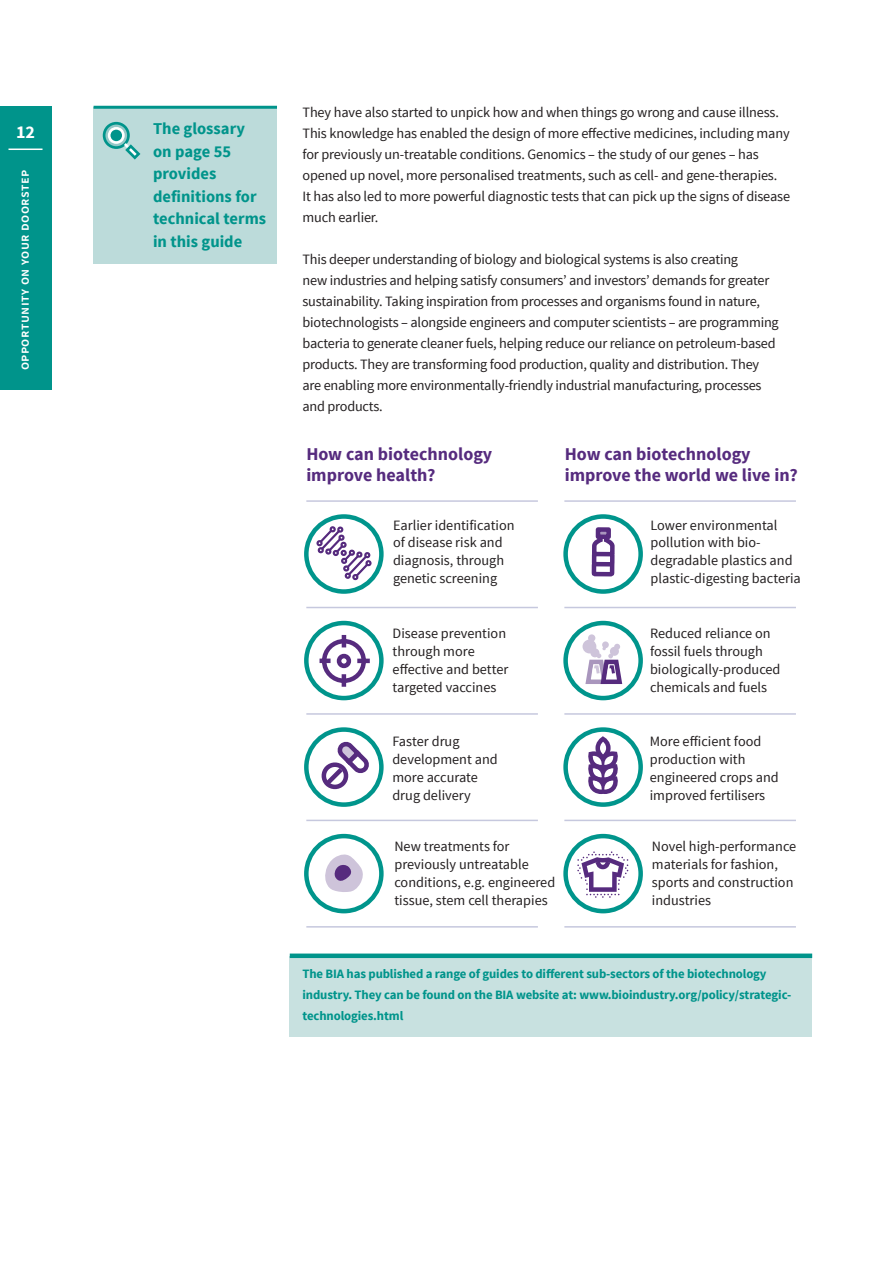
<style>
.page{position:relative;width:893px;height:1263px;background:#fff}
.page>*{position:absolute;margin:0;border:0;box-sizing:border-box;transform-origin:0 0}
.t1{font:700 18px/21px "Source Sans Pro";color:#562b7e}
.t2{font:700 18px "Source Sans Pro";color:#fff}
.Pull_quote{font:700 16.5px/22.5px "Source Sans Pro";color:#00948b}
.Body{font:14.25px/17.9px "Source Sans Pro";letter-spacing:-.01em;color:#231f20}
.t3{font:600 13.5px "Source Sans Pro";letter-spacing:.03em;color:#fff}
.Box_text{font:700 12.75px/21px "Source Sans Pro";letter-spacing:-.01em;color:#00948b}
</style>
<div class="page">
<div style="left:0;top:106px;width:51px;height:284px;background:#00948b"></div>
<div style="left:290px;top:956px;width:522px;height:80px;background:#c8e1e0"></div>
<div style="left:290px;top:953px;width:522px;height:5px;background:#00948b"></div>
<div style="left:94px;top:107px;width:183px;height:157px;background:#bcdbda"></div>
<hr style="left:94px;top:106px;width:183px;height:3px;background:#00948b">
<svg style="left:103px;top:122px;width:37px;height:38px"></svg>
<svg style="left:306px;top:836px;width:75px;height:75px"></svg>
<div style="left:304px;top:834px;width:80px;height:79px;border:4px solid #00958c;border-radius:50%"></div>
<svg style="left:324px;top:853px;width:40px;height:39px"></svg>
<svg style="left:566px;top:836px;width:75px;height:75px"></svg>
<div style="left:563px;top:834px;width:80px;height:79px;border:4px solid #00958c;border-radius:50%"></div>
<svg style="left:577px;top:851px;width:51px;height:47px"></svg>
<svg style="left:306px;top:623px;width:75px;height:75px"></svg>
<div style="left:304px;top:621px;width:80px;height:79px;border:4px solid #00958c;border-radius:50%"></div>
<svg style="left:324px;top:641px;width:40px;height:40px"></svg>
<div style="left:322px;top:639px;width:44px;height:44px;border:4px solid #562b7e;border-radius:50%"></div>
<div style="left:339px;top:656px;width:10px;height:10px;background:#fff;border-radius:50%"></div>
<div style="left:337px;top:654px;width:14px;height:14px;border:4px solid #562b7e;border-radius:50%"></div>
<hr style="left:342px;top:635px;width:4px;height:12px;background:#562b7e">
<div style="left:320px;top:658px;width:11px;height:5px;background:#562b7e"></div>
<svg style="left:342px;top:674px;width:4px;height:13px"></svg>
<svg style="left:357px;top:659px;width:13px;height:4px"></svg>
<svg style="left:566px;top:623px;width:75px;height:75px"></svg>
<div style="left:563px;top:621px;width:80px;height:79px;border:4px solid #00958c;border-radius:50%"></div>
<svg style="left:582px;top:634px;width:43px;height:53px"></svg>
<svg style="left:306px;top:516px;width:75px;height:75px"></svg>
<div style="left:304px;top:514px;width:80px;height:80px;border:4px solid #00958c;border-radius:50%"></div>
<svg style="left:566px;top:516px;width:75px;height:75px"></svg>
<div style="left:563px;top:514px;width:80px;height:80px;border:4px solid #00958c;border-radius:50%"></div>
<svg style="left:589px;top:534px;width:28px;height:45px"></svg>
<div style="left:598px;top:529px;width:11px;height:8px;background:#a996bd"></div>
<div style="left:596px;top:527px;width:15px;height:12px;border:4px solid #562b7e"></div>
<svg style="left:316px;top:525px;width:56px;height:56px"></svg>
<svg style="left:306px;top:729px;width:75px;height:76px"></svg>
<div style="left:304px;top:727px;width:80px;height:80px;border:4px solid #00958c;border-radius:50%"></div>
<svg style="left:566px;top:729px;width:75px;height:76px"></svg>
<div style="left:563px;top:727px;width:80px;height:80px;border:4px solid #00958c;border-radius:50%"></div>
<svg style="left:588px;top:736px;width:31px;height:58px"></svg>
<svg style="left:316px;top:737px;width:58px;height:57px"></svg>
<hr style="left:306px;top:500px;width:232px;height:2px;background:#c6c8de">
<hr style="left:306px;top:607px;width:232px;height:1px;background:#c6c8de">
<hr style="left:306px;top:713px;width:232px;height:2px;background:#c6c8de">
<hr style="left:306px;top:820px;width:232px;height:1px;background:#c6c8de">
<hr style="left:306px;top:926px;width:232px;height:1px;background:#c6c8de">
<hr style="left:564px;top:500px;width:232px;height:2px;background:#c6c8de">
<hr style="left:564px;top:607px;width:232px;height:1px;background:#c6c8de">
<hr style="left:564px;top:713px;width:232px;height:2px;background:#c6c8de">
<hr style="left:564px;top:820px;width:232px;height:1px;background:#c6c8de">
<hr style="left:564px;top:926px;width:232px;height:1px;background:#c6c8de">
<hr style="left:9px;top:149px;width:34px;height:1px;background:#fff">
<p class="t2" style="left:16px;top:120px;width:20px">12</p>
<p class="t3" style="left:16px;top:370px;width:202px;rotate:-90deg">opportunity on your doorstep</p>
<p class="Pull_quote" style="left:153px;top:118px;width:115px">The glossary on page 55 provides definitions for technical terms in this guide</p>
<p class="Body" style="left:302px;top:102px;width:489px;line-height:21px">They have also started to unpick how and when things go wrong and cause illness.<br>This knowledge has enabled the design of more effective medicines, including many for previously un-treatable conditions. Genomics – the study of our genes – has opened up novel, more personalised treatments, such as cell- and gene-therapies.<br>It has also led to more powerful diagnostic tests that can pick up the signs of disease much earlier.</p>
<p class="Body" style="left:302px;top:249px;width:478px;line-height:21px">This deeper understanding of biology and biological systems is also creating<br>new industries and helping satisfy consumers’ and investors’ demands for greater sustainability. Taking inspiration from processes and organisms found in nature, biotechnologists – alongside engineers and computer scientists – are programming bacteria to generate cleaner fuels, helping reduce our reliance on petroleum-based products. They are transforming food production, quality and distribution. They are enabling more environmentally-friendly industrial manufacturing, processes and products.</p>
<p class="t1" style="left:306px;top:444px;width:187px">How can biotechnology improve health?</p>
<p class="t1" style="left:565px;top:444px;width:234px">How can biotechnology improve the world we live in?</p>
<p class="Body" style="left:393px;top:516px;width:123px">Earlier identification of disease risk and diagnosis, through genetic screening</p>
<p class="Body" style="left:650px;top:516px;width:152px">Lower environmental pollution with bio&shy;degradable plastics and plastic-digesting bacteria</p>
<p class="Body" style="left:393px;top:625px;width:117px">Disease prevention through more effective and better targeted vaccines</p>
<p class="Body" style="left:650px;top:625px;width:132px">Reduced reliance on fossil fuels through biologically-produced chemicals and fuels</p>
<p class="Body" style="left:392px;top:732px;width:107px">Faster drug development and more accurate drug delivery</p>
<p class="Body" style="left:650px;top:732px;width:130px">More efficient food production with engineered crops and improved fertilisers</p>
<p class="Body" style="left:394px;top:838px;width:162px">New treatments for previously untreatable conditions, e.g. engineered tissue, stem cell therapies</p>
<p class="Body" style="left:652px;top:838px;width:146px">Novel high-performance materials for fashion, sports and construction industries</p>
<p class="Box_text" style="left:302px;top:964px;width:490px">The BIA has published a range of guides to different sub-sectors of the biotechnology industry. They can be found on the BIA website at: www.bioindustry.org/policy/strategic&shy;technologies.html</p>
</div>
